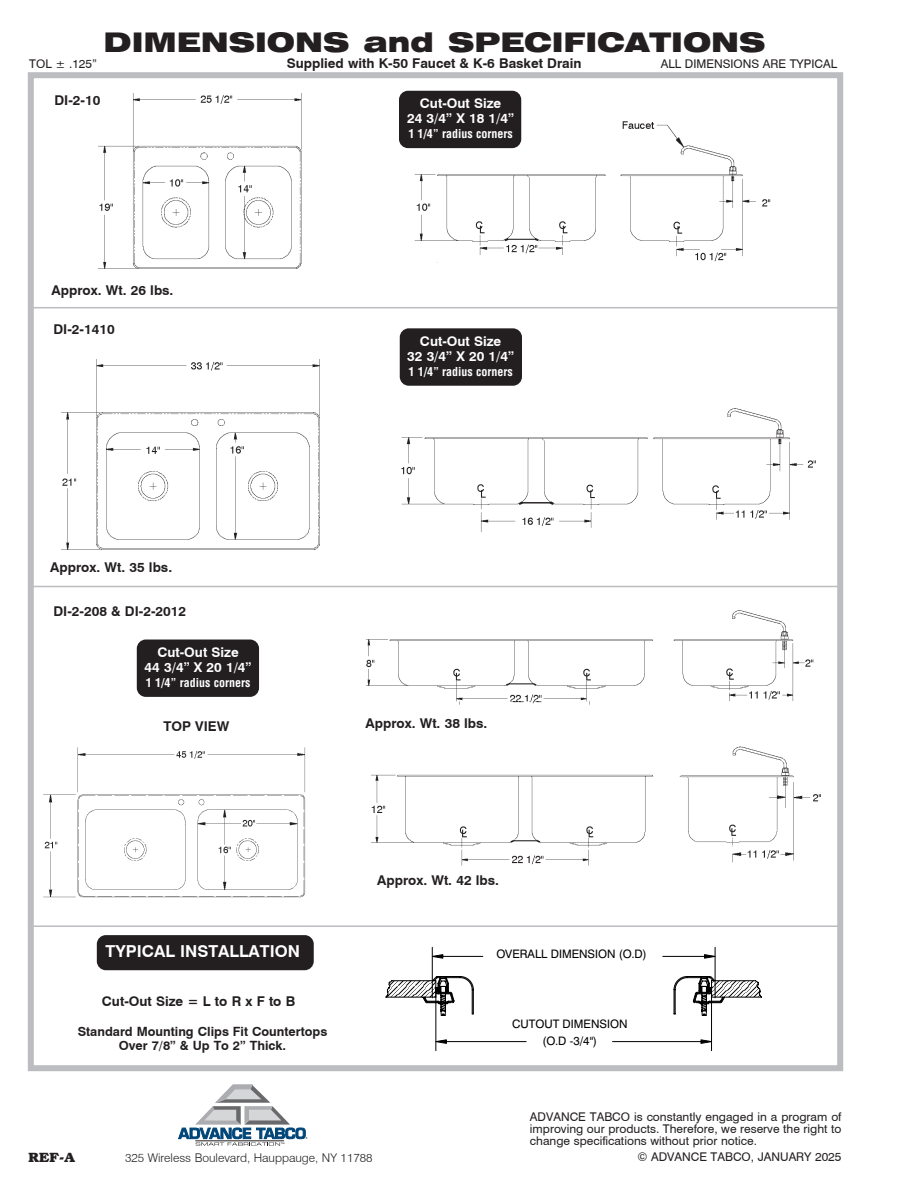
<style>
.page{position:relative;width:918px;height:1188px;background:#fff}
.page>*{position:absolute;margin:0;border:0;box-sizing:border-box;transform-origin:0 0}
.t1{font:900 expanded 27px "Swiss 721 BT";color:#231f20}
.t2{font:700 16.5px "Swiss 721 BT";color:#fff}
.t3{font:700 13.5px "Swiss 721 BT";color:#231f20}
.t4{font:700 13.5px/15px "Swiss 721 BT";color:#fff;text-align:center}
.t5{font:700 13.5px "Bookman";color:#231f20}
.t6{font:700 12.75px/14.2px "Swiss 721 BT";color:#231f20;text-align:center}
.t7{font:12px/12px "Swiss 721 BT";color:#231f20;text-align:justify}
.t8{font:700 condensed 12px "Helvetica";color:#fff}
.t9{font:300 12px "Swiss 721 BT";color:#231f20}
.t10{font:11.7px/17px "Swiss 721 BT";color:#000;text-align:center}
</style>
<div class="page">
<div style="left:28px;top:72px;width:815px;height:999px;background:#fff;border:6px solid #bcbdc0"></div>
<svg style="left:178px;top:1085px;width:129px;height:61px"></svg>
<img style="left:41px;top:748px;width:303px;height:178px">
<img style="left:99px;top:94px;width:672px;height:175px">
<img style="left:62px;top:360px;width:754px;height:190px">
<hr style="left:29px;top:307px;width:810px;height:1px;background:#bcbdc0">
<hr style="left:30px;top:586px;width:812px;height:1px;background:#bcbdc0">
<hr style="left:28px;top:926px;width:812px;height:1px;background:#bcbdc0">
<img style="left:367px;top:585px;width:462px;height:120px">
<img style="left:372px;top:746px;width:448px;height:120px">
<div style="left:399px;top:91px;width:122px;height:57px;background:#231f20;border-radius:9px"></div>
<div style="left:400px;top:328px;width:122px;height:58px;background:#231f20;border-radius:9px"></div>
<div style="left:137px;top:640px;width:122px;height:57px;background:#231f20;border-radius:9px"></div>
<div style="left:97px;top:935px;width:217px;height:35px;background:#231f20;border-radius:9px"></div>
<hr style="left:432px;top:947px;width:1px;height:51px;background:#000">
<hr style="left:715px;top:947px;width:1px;height:51px;background:#000">
<svg style="left:385px;top:954px;width:377px;height:97px"></svg>
<h1 class="t1" style="left:104px;top:26px;width:664px">DIMENSIONS and SPECIFICATIONS</h1>
<p class="t7" style="left:29px;top:57px;width:69px">TOL ± .125”</p>
<p class="t3" style="left:287px;top:55px;width:296px">Supplied with K-50 Faucet &amp; K-6 Basket Drain</p>
<p class="t7" style="left:661px;top:57px;width:178px">ALL DIMENSIONS ARE TYPICAL</p>
<p class="t3" style="left:54px;top:92px;width:47px">DI-2-10</p>
<p class="t3" style="left:52px;top:282px;width:123px">Approx. Wt. 26 lbs.</p>
<p class="t3" style="left:53px;top:321px;width:63px">DI-2-1410</p>
<p class="t3" style="left:50px;top:559px;width:123px">Approx. Wt. 35 lbs.</p>
<p class="t3" style="left:53px;top:603px;width:134px">DI-2-208 &amp; DI-2-2012</p>
<p class="t4" style="left:145px;top:644px;width:108px">Cut-Out Size<br>44 3/4” X 20 1/4”</p>
<p class="t8" style="left:146px;top:675px;width:106px">1 1/4” radius corners</p>
<p class="t3" style="left:163px;top:718px;width:67px">TOP VIEW</p>
<p class="t4" style="left:407px;top:95px;width:108px">Cut-Out Size<br>24 3/4” X 18 1/4”</p>
<p class="t8" style="left:408px;top:126px;width:106px">1 1/4” radius corners</p>
<p class="t4" style="left:407px;top:334px;width:108px">Cut-Out Size<br>32 3/4” X 20 1/4”</p>
<p class="t8" style="left:408px;top:364px;width:106px">1 1/4” radius corners</p>
<p class="t3" style="left:366px;top:715px;width:123px">Approx. Wt. 38 lbs.</p>
<p class="t3" style="left:377px;top:872px;width:123px">Approx. Wt. 42 lbs.</p>
<h2 class="t2" style="left:106px;top:941px;width:196px">TYPICAL INSTALLATION</h2>
<p class="t10" style="left:496px;top:945px;width:152px">OVERALL DIMENSION (O.D)</p>
<p class="t3" style="left:102px;top:993px;width:195px">Cut-Out Size = L to R x F to B</p>
<p class="t6" style="left:78px;top:1024px;width:251px">Standard Mounting Clips Fit Countertops<br>Over 7/8” &amp; Up To 2” Thick.</p>
<p class="t5" style="left:28px;top:1149px;width:48px">REF-A</p>
<p class="t9" style="left:125px;top:1151px;width:249px">325 Wireless Boulevard, Hauppauge, NY 11788</p>
<p class="t10" style="left:512px;top:1015px;width:117px">CUTOUT DIMENSION (O.D -3/4")</p>
<p class="t7" style="left:530px;top:1110px;width:313px">ADVANCE TABCO is constantly engaged in a program of improving our products. Therefore, we reserve the right to change specifications without prior notice.</p>
<p class="t7" style="left:637px;top:1151px;width:206px">© ADVANCE TABCO, JANUARY 2025</p>
</div>
